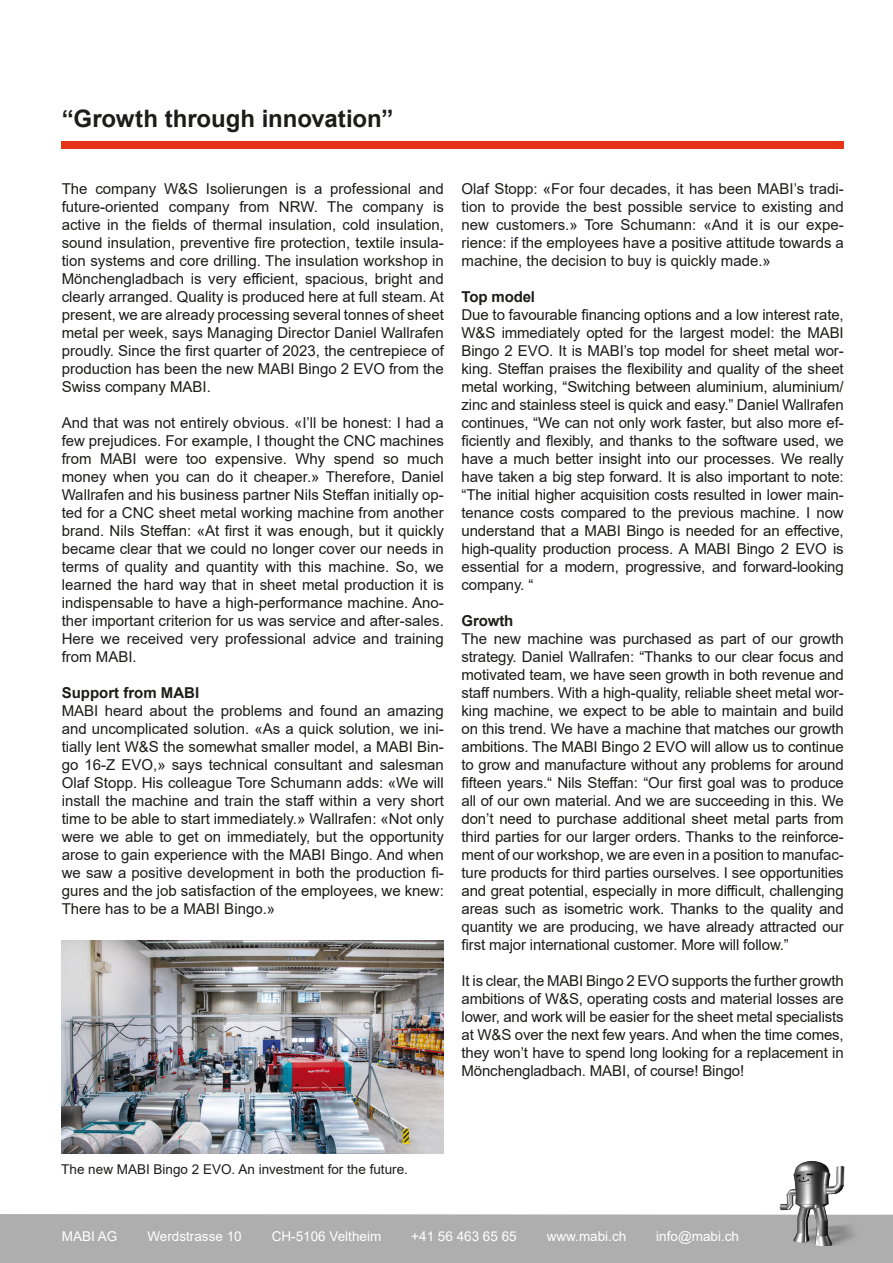
<style>
.page{position:relative;width:893px;height:1263px;background:#fff}
.page>*{position:absolute;margin:0;border:0;box-sizing:border-box;transform-origin:0 0}
.t1{font:700 24px "Arial";color:#1c1c1b}
.t2{font:15px/18px "Arial";color:#1c1c1b;text-align:justify}
.t3{font:700 15px "Arial";color:#1c1c1b}
.t4{font:13.5px "Arial";color:#fff}
.t5{font:13.5px "Arial";color:#1c1c1b}
</style>
<div class="page">
<img style="left:61px;top:940px;width:382px;height:213px">
<div style="left:0;top:1214px;width:893px;height:49px;background:#aeaeae"></div>
<div style="left:61px;top:142px;width:783px;height:7px;background:#e53417"></div>
<img style="left:749px;top:1161px;width:116px;height:85px">
<p class="t1" style="left:62px;top:102px;width:333px">“Growth through innovation”</p>
<p class="t2" style="left:62px;top:179px;width:384px">The company W&amp;S Isolierungen is a professional and future-oriented company from NRW. The company is active in the fields of thermal insulation, cold insulation, sound insulation, preventive fire protection, textile insula&shy;tion systems and core drilling. The insulation workshop in Mönchengladbach is very efficient, spacious, bright and clearly arranged. Quality is produced here at full steam. At present, we are already processing several tonnes of sheet metal per week, says Managing Director Daniel Wallrafen proudly. Since the first quarter of 2023, the centrepiece of production has been the new MABI Bingo 2 EVO from the Swiss company MABI.</p>
<p class="t2" style="left:62px;top:413px;width:384px">And that was not entirely obvious. «I’ll be honest: I had a few prejudices. For example, I thought the CNC machines from MABI were too expensive. Why spend so much money when you can do it cheaper.» Therefore, Daniel Wallrafen and his business partner Nils Steffan initially op&shy;ted for a CNC sheet metal working machine from another brand. Nils Steffan: «At first it was enough, but it quickly became clear that we could no longer cover our needs in terms of quality and quantity with this machine. So, we learned the hard way that in sheet metal production it is indispensable to have a high-performance machine. Ano&shy;ther important criterion for us was service and after-sales.<br>Here we received very professional advice and training from MABI.</p>
<p class="t3" style="left:62px;top:682px;width:139px">Support from MABI</p>
<p class="t2" style="left:62px;top:701px;width:384px">MABI heard about the problems and found an amazing and uncomplicated solution. «As a quick solution, we ini&shy;tially lent W&amp;S the somewhat smaller model, a MABI Bin&shy;go 16-Z EVO,» says technical consultant and salesman Olaf Stopp. His colleague Tore Schumann adds: «We will install the machine and train the staff within a very short time to be able to start immediately.» Wallrafen: «Not only were we able to get on immediately, but the opportunity arose to gain experience with the MABI Bingo. And when we saw a positive development in both the production fi&shy;gures and the job satisfaction of the employees, we knew:<br>There has to be a MABI Bingo.»</p>
<p class="t2" style="left:462px;top:179px;width:384px">Olaf Stopp: «For four decades, it has been MABI’s tradi&shy;tion to provide the best possible service to existing and new customers.» Tore Schumann: «And it is our expe&shy;rience: if the employees have a positive attitude towards a machine, the decision to buy is quickly made.»</p>
<p class="t3" style="left:462px;top:286px;width:75px">Top model</p>
<p class="t2" style="left:462px;top:305px;width:384px">Due to favourable financing options and a low interest rate, W&amp;S immediately opted for the largest model: the MABI Bingo 2 EVO. It is MABI’s top model for sheet metal wor&shy;king. Steffan praises the flexibility and quality of the sheet metal working, “Switching between aluminium, aluminium/ zinc and stainless steel is quick and easy.” Daniel Wallrafen continues, “We can not only work faster, but also more ef&shy;ficiently and flexibly, and thanks to the software used, we have a much better insight into our processes. We really have taken a big step forward. It is also important to note: “The initial higher acquisition costs resulted in lower main&shy;tenance costs compared to the previous machine. I now understand that a MABI Bingo is needed for an effective, high-quality production process. A MABI Bingo 2 EVO is essential for a modern, progressive, and forward-looking company. “</p>
<p class="t3" style="left:462px;top:610px;width:53px">Growth</p>
<p class="t2" style="left:462px;top:629px;width:384px">The new machine was purchased as part of our growth strategy. Daniel Wallrafen: “Thanks to our clear focus and motivated team, we have seen growth in both revenue and staff numbers. With a high-quality, reliable sheet metal wor&shy;king machine, we expect to be able to maintain and build on this trend. We have a machine that matches our growth ambitions. The MABI Bingo 2 EVO will allow us to continue to grow and manufacture without any problems for around fifteen years.“ Nils Steffan: “Our first goal was to produce all of our own material. And we are succeeding in this. We don’t need to purchase additional sheet metal parts from third parties for our larger orders. Thanks to the reinforce&shy;ment of our workshop, we are even in a position to manufac&shy;ture products for third parties ourselves. I see opportunities and great potential, especially in more difficult, challenging areas such as isometric work. Thanks to the quality and quantity we are producing, we have already attracted our first major international customer. More will follow.”</p>
<p class="t2" style="left:462px;top:971px;width:384px">It is clear, the MABI Bingo 2 EVO supports the further growth ambitions of W&amp;S, operating costs and material losses are lower, and work will be easier for the sheet metal specialists at W&amp;S over the next few years. And when the time comes, they won’t have to spend long looking for a replacement in Mönchengladbach. MABI, of course! Bingo!</p>
<p class="t5" style="left:61px;top:1160px;width:348px">The new MABI Bingo 2 EVO. An investment for the future.</p>
<p class="t4" style="left:62px;top:1227px;width:57px">MABI AG</p>
<p class="t4" style="left:147px;top:1227px;width:96px">Werdstrasse 10</p>
<p class="t4" style="left:272px;top:1227px;width:111px">CH-5106 Veltheim</p>
<p class="t4" style="left:411px;top:1227px;width:107px">+41 56 463 65 65</p>
<p class="t4" style="left:547px;top:1227px;width:81px">www.mabi.ch</p>
<p class="t4" style="left:656px;top:1227px;width:84px">info@mabi.ch</p>
</div>
